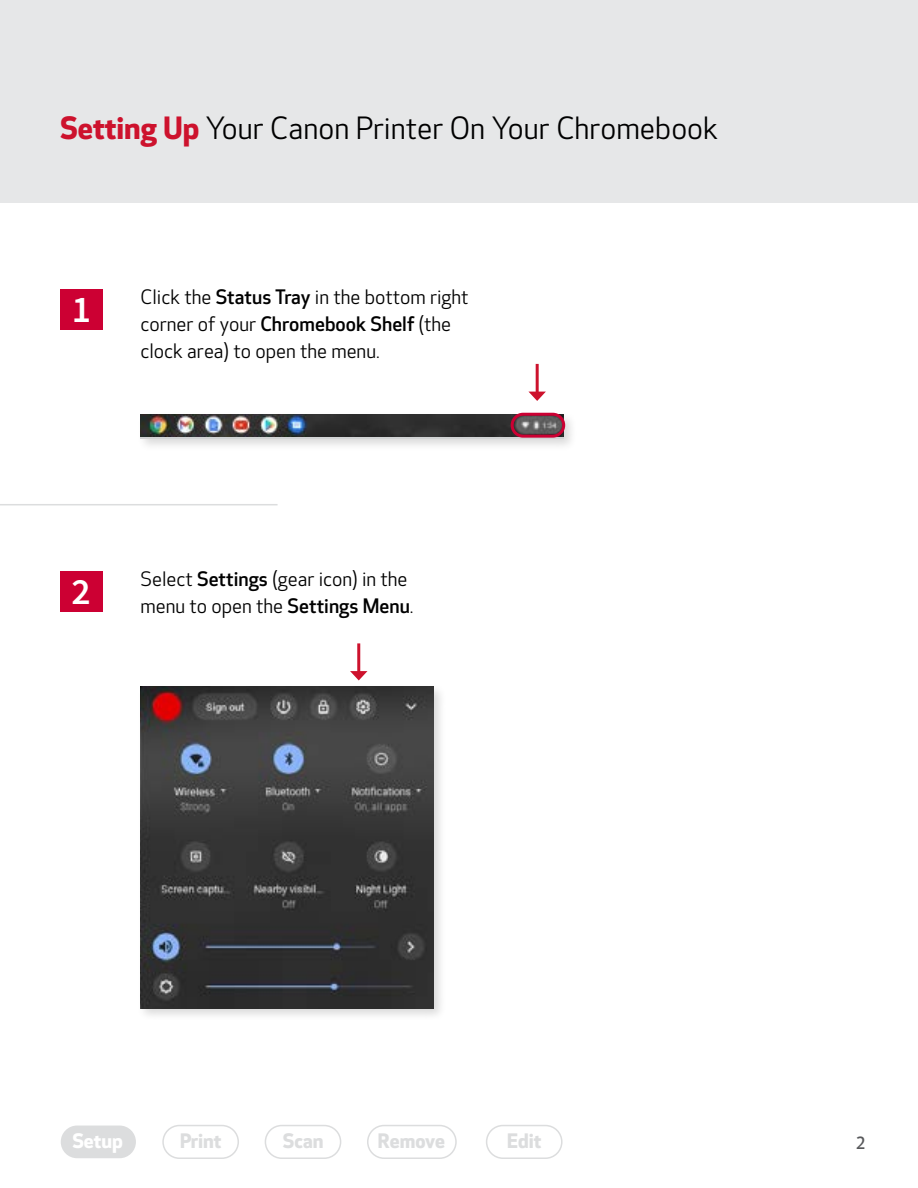
<style>
.page{position:relative;width:918px;height:1188px;background:#fff}
.page>*{position:absolute;margin:0;border:0;box-sizing:border-box;transform-origin:0 0}
.t1{font:600 37.5px "Source Sans Pro";color:#fff}
.t2{font:30px "Optic Sans 201";color:#000}
.t3{font:19.5px/27px "Optic Sans 201";color:#000}
.t4{font:700 19.5px "Optic Sans 401";color:#dcddde}
.t5{font:700 19.5px "Optic Sans 401";color:#fff}
.t6{font:500 16.5px "Optic Sans 301";color:#58595b}
.s1{font-family:"Optic Sans 401";font-weight:700;color:#cd122d}
.s2{font-family:"Optic Sans 301";font-weight:500}
</style>
<div class="page">
<div style="left:1px;top:1px;width:917px;height:202px;background:#e6e7e8"></div>
<div style="left:60px;top:289px;width:42px;height:41px;background:#c03"></div>
<div style="left:60px;top:571px;width:42px;height:41px;background:#c03"></div>
<div style="left:137px;top:412px;width:440px;height:39px;background:#000;opacity:.15"></div>
<div style="left:141px;top:415px;width:423px;height:23px;background:#d1d3d4"></div>
<img style="left:141px;top:415px;width:423px;height:22px">
<div style="left:511px;top:413px;width:54px;height:25px;border:3px solid #c03;border-radius:11px"></div>
<hr style="left:536px;top:364px;width:3px;height:30px;background:#cd122d">
<svg style="left:529px;top:392px;width:17px;height:9px"></svg>
<div style="left:137px;top:684px;width:309px;height:337px;background:#000;opacity:.15"></div>
<img style="left:141px;top:687px;width:292px;height:321px">
<hr style="left:0;top:504px;width:278px;height:1px;background:#dcddde">
<hr style="left:357px;top:643px;width:3px;height:31px;background:#cd122d">
<svg style="left:350px;top:671px;width:17px;height:9px"></svg>
<div style="left:61px;top:1126px;width:75px;height:32px;background:#dcddde;border-radius:16px"></div>
<div style="left:162px;top:1125px;width:77px;height:34px;border:2px solid #dcddde;border-radius:16px"></div>
<div style="left:265px;top:1125px;width:76px;height:34px;border:2px solid #dcddde;border-radius:16px"></div>
<div style="left:486px;top:1125px;width:77px;height:34px;border:2px solid #dcddde;border-radius:16px"></div>
<div style="left:367px;top:1125px;width:90px;height:34px;border:2px solid #dcddde;border-radius:16px"></div>
<h2 class="t2" style="left:60px;top:112px;width:660px"><span class="s1">Setting Up</span> Your Canon Printer On Your Chromebook</h2>
<h1 class="t1" style="left:72px;top:285px;width:21px">1</h1>
<p class="t3" style="left:141px;top:284px;width:330px">Click the <span class="s2">Status Tray</span> in the bottom right corner of your <span class="s2">Chromebook Shelf</span> (the clock area) to open the menu.</p>
<h1 class="t1" style="left:72px;top:567px;width:21px">2</h1>
<p class="t3" style="left:141px;top:566px;width:275px">Select <span class="s2">Settings</span> (gear icon) in the menu to open the <span class="s2">Settings Menu</span>.</p>
<p class="t5" style="left:72px;top:1129px;width:52px">Setup</p>
<p class="t4" style="left:180px;top:1129px;width:43px">Print</p>
<p class="t4" style="left:283px;top:1129px;width:42px">Scan</p>
<p class="t4" style="left:378px;top:1129px;width:69px">Remove</p>
<p class="t4" style="left:507px;top:1129px;width:36px">Edit</p>
<p class="t6" style="left:856px;top:1133px;width:11px">2</p>
</div>
